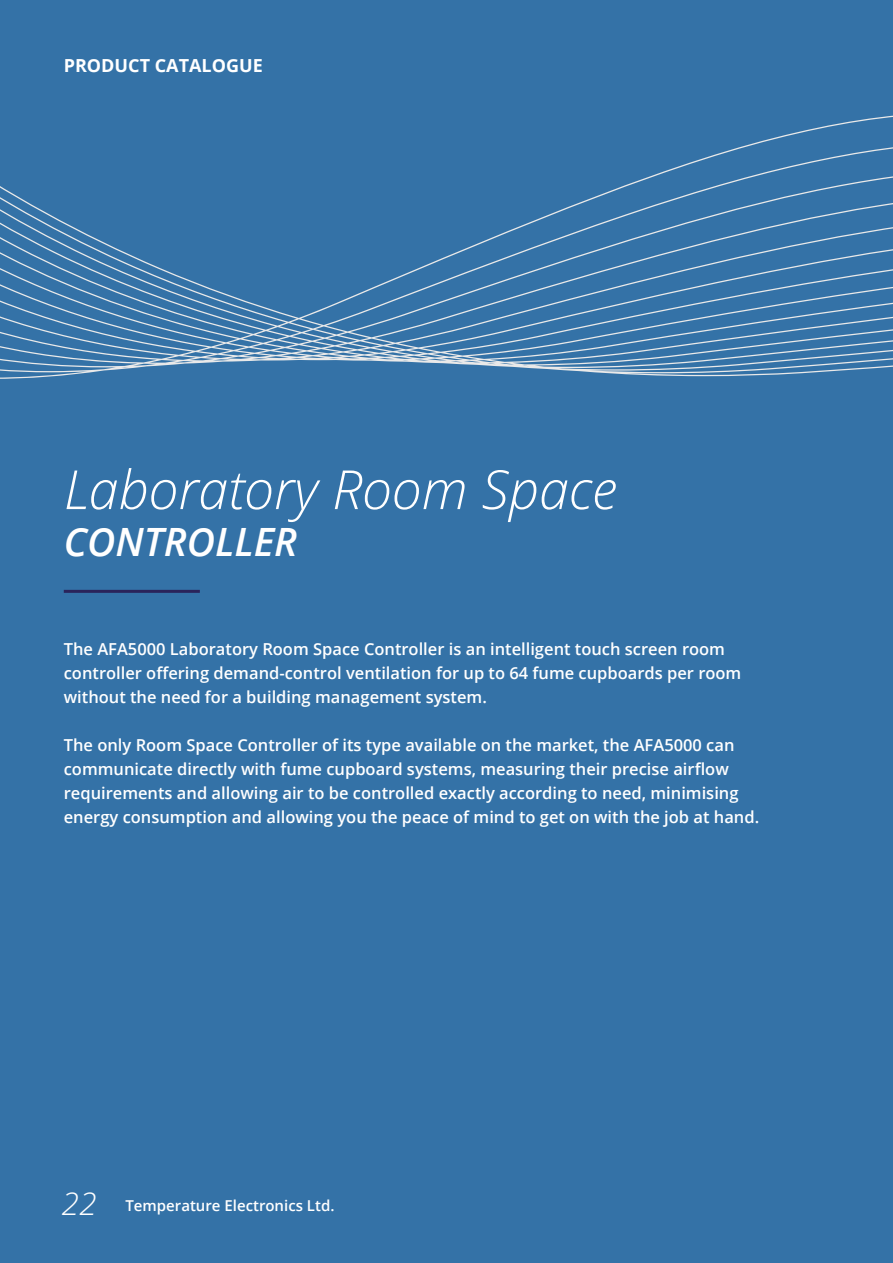
<style>
.page{position:relative;width:893px;height:1263px;background:#3472a7}
.page>*{position:absolute;margin:0;border:0;box-sizing:border-box;transform-origin:0 0}
.t1{font:italic 300 54px "Open Sans";color:#fff}
.t2{font:italic 600 39px "Open Sans";color:#fff}
.t3{font:700 18px "Open Sans";color:#fff}
.t4{font:600 16.5px/24px "Open Sans";color:#fff}
.t5{font:600 15px "Open Sans";color:#fff}
.s1{font-weight:300;font-style:italic;font-size:31.5px}
</style>
<div class="page">
<svg style="left:0;top:115px;width:893px;height:264px"></svg>
<hr style="left:64px;top:590px;width:136px;height:3px;background:#2a245b">
<p class="t3" style="left:64px;top:53px;width:200px">PRODUCT CATALOGUE</p>
<h1 class="t1" style="left:64px;top:452px;width:554px">Laboratory Room Space</h1>
<h2 class="t2" style="left:64px;top:515px;width:235px">CONTROLLER</h2>
<p class="t4" style="left:64px;top:637px;width:679px">The AFA5000 Laboratory Room Space Controller is an intelligent touch screen room controller offering demand-control ventilation for up to 64 fume cupboards per room without the need for a building management system.</p>
<p class="t4" style="left:64px;top:733px;width:697px">The only Room Space Controller of its type available on the market, the AFA5000 can communicate directly with fume cupboard systems, measuring their precise airflow requirements and allowing air to be controlled exactly according to need, minimising energy consumption and allowing you the peace of mind to get on with the job at hand.</p>
<p class="t5" style="left:62px;top:1195px;width:274px"><span class="s1">22</span> Temperature Electronics Ltd.</p>
</div>
